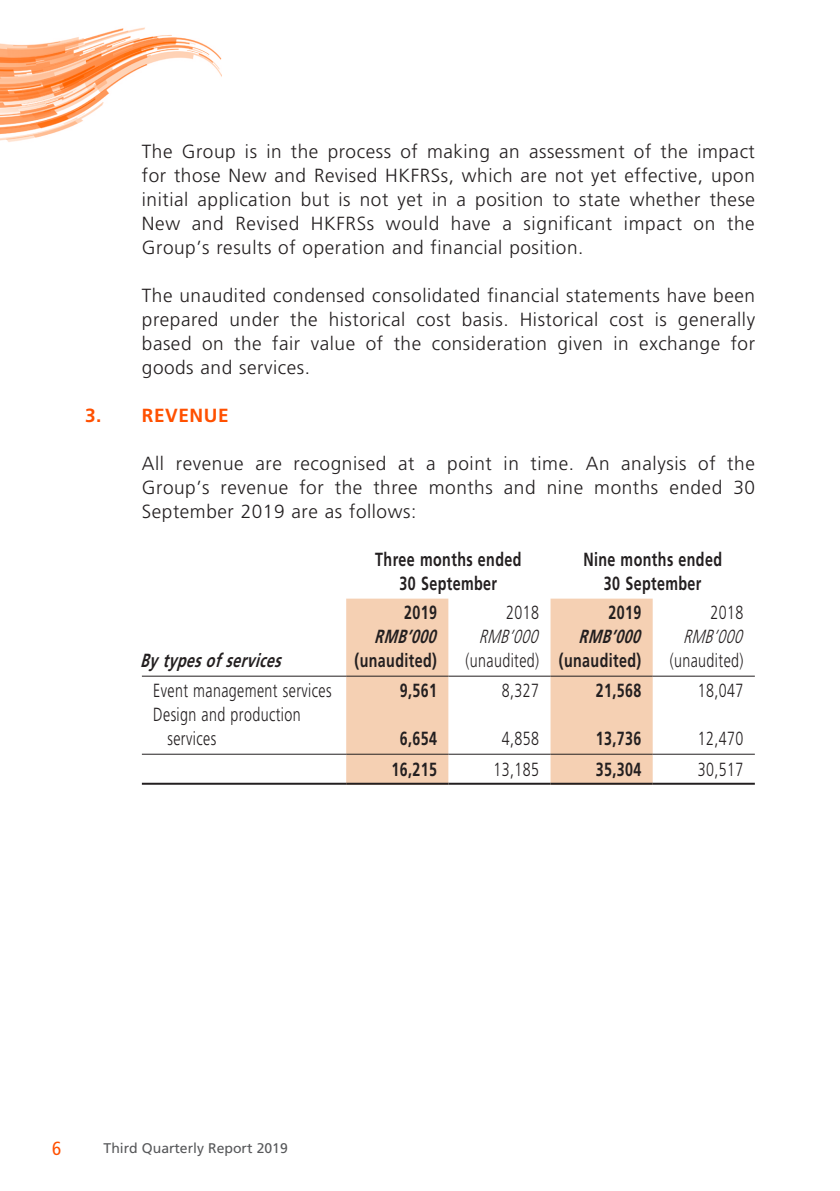
<style>
.page{position:relative;width:840px;height:1191px;background:#fff}
.page>*{position:absolute;margin:0;border:0;box-sizing:border-box;transform-origin:0 0}
.t1{font:300 19px/24px "Frutiger LT Std";letter-spacing:.03em;color:#231f20;text-align:justify}
.t2{font:300 19px/24px "Frutiger LT Std";letter-spacing:.03em;color:#231f20;scale:.75 1}
.t3{font:700 19px/24px "Frutiger LT Std";letter-spacing:.03em;color:#231f20;text-align:center;scale:.75 1}
.t4{font:italic 700 19px "Frutiger LT Std";color:#231f20;scale:.75 1}
.t5{font:italic 300 19px "Frutiger LT Std";color:#231f20;scale:.75 1}
.t6{font:700 19px "Frutiger LT Std";letter-spacing:.03em;color:#ff5000}
.t7{font:condensed 19px "Frutiger LT Std";color:#ff5000}
.t8{font:14px "Frutiger LT Std";color:#57585a}
.s1{font-weight:700}
</style>
<div class="page">
<img style="left:0;top:27px;width:221px;height:115px">
<svg style="left:346px;top:598px;width:306px;height:184px;fill:#f5d0b3"></svg>
<hr style="left:142px;top:675px;width:204px;height:1px;background:#231f20">
<hr style="left:346px;top:675px;width:102px;height:1px;background:#231f20">
<hr style="left:448px;top:675px;width:102px;height:1px;background:#231f20">
<hr style="left:550px;top:675px;width:102px;height:1px;background:#231f20">
<hr style="left:652px;top:675px;width:102px;height:1px;background:#231f20">
<hr style="left:142px;top:753px;width:204px;height:1px;background:#231f20">
<hr style="left:346px;top:753px;width:102px;height:1px;background:#231f20">
<hr style="left:448px;top:753px;width:102px;height:1px;background:#231f20">
<hr style="left:550px;top:753px;width:102px;height:1px;background:#231f20">
<hr style="left:652px;top:753px;width:102px;height:1px;background:#231f20">
<hr style="left:142px;top:782px;width:204px;height:2px;background:#231f20">
<hr style="left:346px;top:782px;width:102px;height:2px;background:#231f20">
<hr style="left:448px;top:782px;width:102px;height:2px;background:#231f20">
<hr style="left:550px;top:782px;width:102px;height:2px;background:#231f20">
<hr style="left:652px;top:782px;width:102px;height:2px;background:#231f20">
<p class="t1" style="left:142px;top:139px;width:614px">The Group is in the process of making an assessment of the impact for those New and Revised HKFRSs, which are not yet effective, upon initial application but is not yet in a position to state whether these New and Revised HKFRSs would have a significant impact on the Group’s results of operation and financial position.</p>
<p class="t1" style="left:142px;top:283px;width:614px">The unaudited condensed consolidated financial statements have been prepared under the historical cost basis. Historical cost is generally based on the fair value of the consideration given in exchange for goods and services.</p>
<p class="t6" style="left:85px;top:404px;width:145px">3. REVENUE</p>
<p class="t1" style="left:142px;top:451px;width:614px">All revenue are recognised at a point in time. An analysis of the Group’s revenue for the three months and nine months ended 30<br>September 2019 are as follows:</p>
<p class="t3" style="left:375px;top:547px;width:196px">Three months ended<br>30 September</p>
<p class="t3" style="left:583px;top:547px;width:186px">Nine months ended<br>30 September</p>
<p class="t3" style="left:404px;top:601px;width:45px">2019</p>
<p class="t2" style="left:506px;top:601px;width:45px">2018</p>
<p class="t3" style="left:608px;top:601px;width:45px">2019</p>
<p class="t2" style="left:710px;top:601px;width:45px">2018</p>
<p class="t4" style="left:374px;top:625px;width:91px">RMB’000</p>
<p class="t5" style="left:478px;top:626px;width:88px">RMB’000</p>
<p class="t4" style="left:578px;top:625px;width:91px">RMB’000</p>
<p class="t5" style="left:682px;top:626px;width:88px">RMB’000</p>
<p class="t4" style="left:140px;top:649px;width:197px">Bytypesofservices</p>
<p class="t3" style="left:354px;top:649px;width:111px">(unaudited)</p>
<p class="t2" style="left:465px;top:649px;width:236px">(unaudited) <span class="s1">(unaudited)</span></p>
<p class="t2" style="left:669px;top:649px;width:100px">(unaudited)</p>
<p class="t2" style="left:153px;top:679px;width:239px">Event management services</p>
<p class="t3" style="left:399px;top:679px;width:51px">9,561</p>
<p class="t2" style="left:501px;top:679px;width:51px">8,327</p>
<p class="t3" style="left:595px;top:679px;width:62px">21,568</p>
<p class="t2" style="left:697px;top:679px;width:62px">18,047</p>
<p class="t2" style="left:167px;top:703px;width:179px;text-indent:-14px">Design and production services</p>
<p class="t3" style="left:399px;top:727px;width:51px">6,654</p>
<p class="t2" style="left:501px;top:727px;width:51px">4,858</p>
<p class="t3" style="left:595px;top:727px;width:62px">13,736</p>
<p class="t2" style="left:697px;top:727px;width:62px">12,470</p>
<p class="t3" style="left:391px;top:757px;width:62px">16,215</p>
<p class="t2" style="left:493px;top:757px;width:62px">13,185</p>
<p class="t3" style="left:595px;top:757px;width:62px">35,304</p>
<p class="t2" style="left:697px;top:757px;width:62px">30,517</p>
<p class="t7" style="left:52px;top:1137px;width:11px">6</p>
<p class="t8" style="left:103px;top:1139px;width:186px">Third Quarterly Report 2019</p>
</div>
